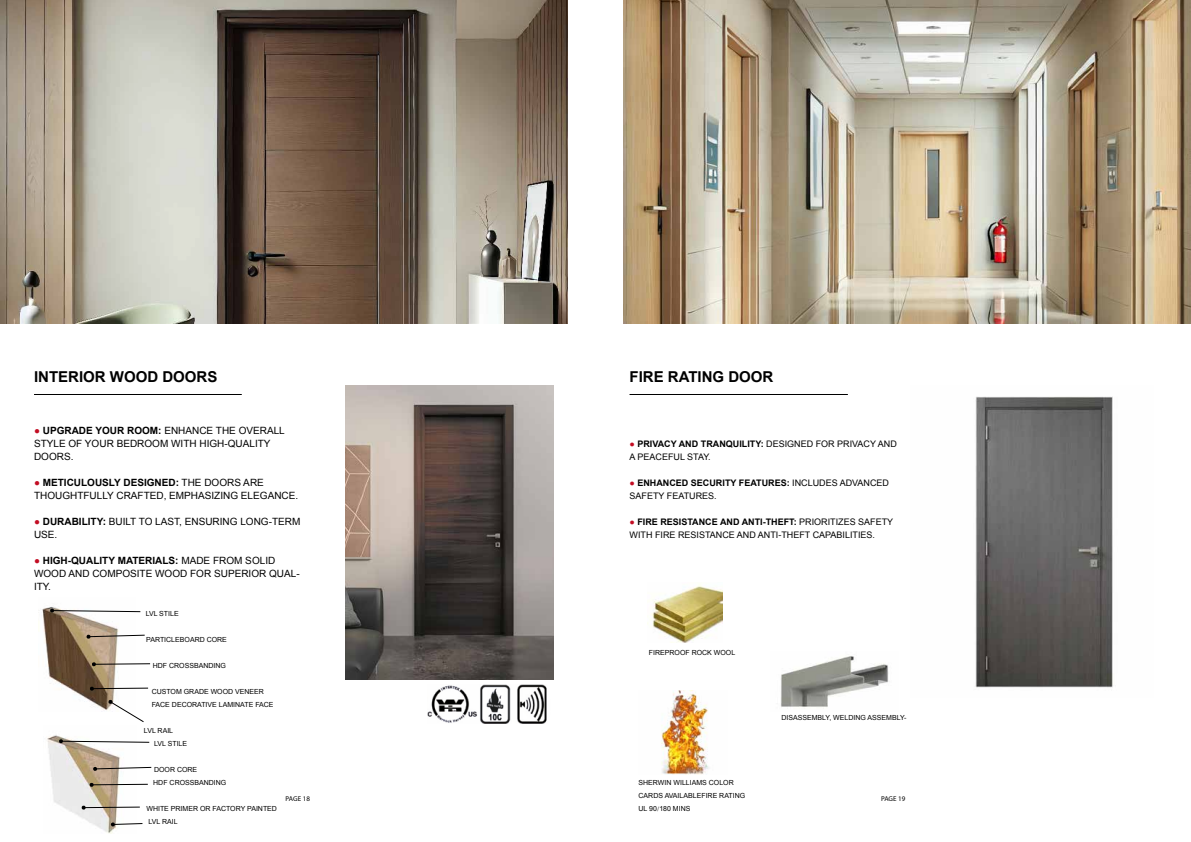
<style>
.page{position:relative;width:1191px;height:842px;background:#fff}
.page>*{position:absolute;margin:0;border:0;box-sizing:border-box;transform-origin:0 0}
.t1{font:700 15px "Arial";color:#000}
.t2{font:10px/13px "Arial";color:#000}
.t3{font:9px/13px "Arial";color:#000}
.t4{font:7px/13px "Arial";color:#000}
.t5{font:7px "Myriad Pro";color:#000}
.s1{color:#c30d23}
.s2{font-weight:700}
.s3{font-family:"Adobe Song Std";font-weight:300}
</style>
<div class="page">
<img style="left:345px;top:385px;width:208px;height:294px">
<hr style="left:34px;top:394px;width:208px;height:1px;background:#000">
<img style="left:0;top:0;width:567px;height:323px">
<img style="left:428px;top:684px;width:119px;height:40px">
<img style="left:42px;top:607px;width:77px;height:103px">
<svg style="left:50px;top:608px;width:91px;height:5px"></svg>
<svg style="left:86px;top:634px;width:59px;height:5px"></svg>
<svg style="left:92px;top:662px;width:59px;height:4px"></svg>
<svg style="left:90px;top:686px;width:59px;height:5px"></svg>
<svg style="left:108px;top:700px;width:36px;height:23px"></svg>
<img style="left:47px;top:735px;width:74px;height:99px">
<svg style="left:59px;top:739px;width:91px;height:4px"></svg>
<svg style="left:93px;top:766px;width:59px;height:5px"></svg>
<svg style="left:89px;top:782px;width:59px;height:5px"></svg>
<svg style="left:81px;top:805px;width:59px;height:5px"></svg>
<svg style="left:111px;top:822px;width:32px;height:5px"></svg>
<hr style="left:629px;top:394px;width:219px;height:1px;background:#000">
<img style="left:624px;top:0;width:567px;height:323px">
<img style="left:651px;top:584px;width:71px;height:59px">
<img style="left:661px;top:690px;width:48px;height:85px">
<img style="left:780px;top:656px;width:109px;height:53px">
<img style="left:975px;top:396px;width:138px;height:292px">
<h1 class="t1" style="left:34px;top:366px;width:185px">INTERIOR WOOD DOORS</h1>
<h1 class="t1" style="left:629px;top:366px;width:145px">FIRE RATING DOOR</h1>
<p class="t2" style="left:34px;top:424px;width:252px"><span class="s1">●</span> <span class="s2">UPGRADE YOUR ROOM:</span> ENHANCE THE OVERALL<br>STYLE OF YOUR BEDROOM WITH HIGH-QUALITY<br>DOORS.</p>
<p class="t2" style="left:34px;top:476px;width:266px"><span class="s1">●</span> <span class="s2">METICULOUSLY DESIGNED:</span> THE DOORS ARE<br>THOUGHTFULLY CRAFTED, EMPHASIZING ELEGANCE.</p>
<p class="t2" style="left:34px;top:515px;width:268px"><span class="s1">●</span> <span class="s2">DURABILITY:</span> BUILT TO LAST, ENSURING LONG-TERM<br>USE.</p>
<p class="t2" style="left:34px;top:554px;width:267px"><span class="s1">●</span> <span class="s2">HIGH-QUALITY MATERIALS:</span> MADE FROM SOLID<br>WOOD AND COMPOSITE WOOD FOR SUPERIOR QUAL-<br>ITY.</p>
<p class="t4" style="left:146px;top:607px;width:35px">LVL STILE</p>
<p class="t4" style="left:146px;top:633px;width:82px">PARTICLEBOARD CORE</p>
<p class="t4" style="left:153px;top:659px;width:75px">HDF CROSSBANDING</p>
<p class="t4" style="left:152px;top:685px;width:123px">CUSTOM GRADE WOOD VENEER<br>FACE DECORATIVE LAMINATE FACE</p>
<p class="t4" style="left:154px;top:724px;width:35px;text-indent:-10px">LVL RAIL<br>LVL STILE</p>
<p class="t4" style="left:153px;top:763px;width:75px">DOOR CORE<br>HDF CROSSBANDING</p>
<p class="t4" style="left:146px;top:802px;width:132px">WHITE PRIMER OR FACTORY PAINTED<br>LVL RAIL</p>
<p class="t3" style="left:629px;top:437px;width:269px"><span class="s1">●</span> <span class="s2">PRIVACY AND TRANQUILITY:</span> DESIGNED FOR PRIVACY AND<br>A PEACEFUL STAY.</p>
<p class="t3" style="left:629px;top:476px;width:261px"><span class="s1">●</span> <span class="s2">ENHANCED SECURITY FEATURES:</span> INCLUDES ADVANCED<br>SAFETY FEATURES.</p>
<p class="t3" style="left:629px;top:515px;width:265px"><span class="s1">●</span> <span class="s2">FIRE RESISTANCE AND ANTI-THEFT:</span> PRIORITIZES SAFETY<br>WITH FIRE RESISTANCE AND ANTI-THEFT CAPABILITIES.</p>
<p class="t4" style="left:649px;top:646px;width:88px">FIREPROOF ROCK WOOL</p>
<p class="t4" style="left:781px;top:711px;width:127px">DISASSEMBLY, WELDING ASSEMBLY-</p>
<p class="t4" style="left:638px;top:776px;width:108px">SHERWIN WILLIAMS COLOR<br>CARDS AVAILABLEFIRE RATING<br>UL 90<span class="s3">/</span>180 MINS</p>
<p class="t5" style="left:285px;top:795px;width:26px">PAGE 18</p>
<p class="t5" style="left:881px;top:795px;width:26px">PAGE 19</p>
</div>
